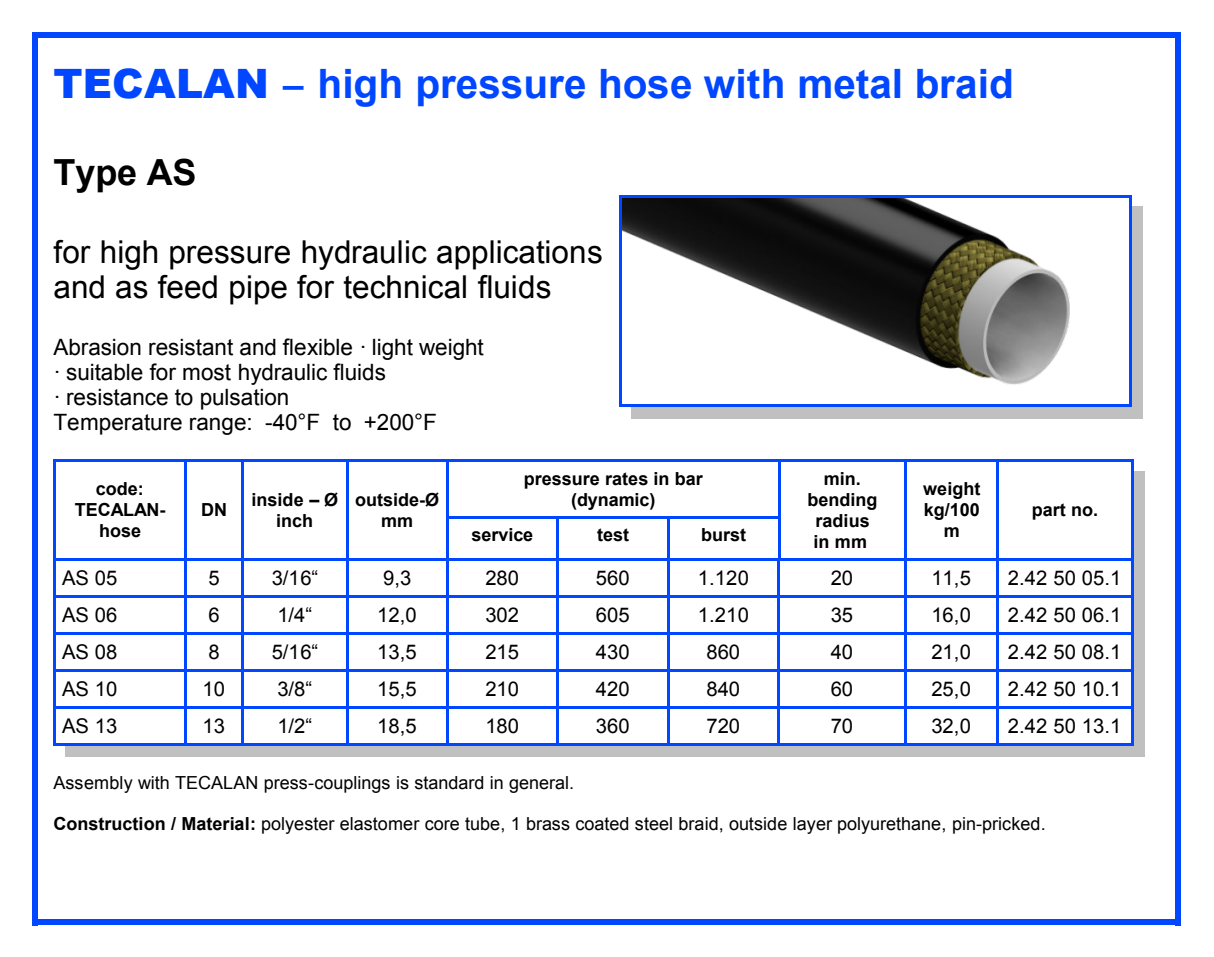
<style>
.page{position:relative;width:1214px;height:957px;background:#fff}
.page>*{position:absolute;margin:0;border:0;box-sizing:border-box;transform-origin:0 0}
.t1{font:700 40.5px "Arial";color:#0047ff}
.t2{font:700 36px "Arial";letter-spacing:-.005em;color:#000}
.t3{font:31.5px/35.3px "Arial";color:#000}
.t4{font:22.5px/24.8px "Arial";color:#000}
.t5{font:20.25px "Arial";color:#000}
.t6{font:18px "Arial";color:#000}
.t7{font:700 18px/20.9px "Arial";color:#000;text-align:center}
.s1{font-weight:900}
.s2{font-weight:700}
</style>
<div class="page">
<div style="left:65px;top:745px;width:1079px;height:12px;background:#c0c0c0"></div>
<div style="left:1132px;top:471px;width:12px;height:275px;background:#c0c0c0"></div>
<div style="left:32px;top:32px;width:6px;height:893px;background:#0047ff"></div>
<div style="left:1174px;top:32px;width:6px;height:893px;background:#0047ff"></div>
<div style="left:32px;top:32px;width:1148px;height:6px;background:#0047ff"></div>
<div style="left:32px;top:919px;width:1148px;height:6px;background:#0047ff"></div>
<hr style="left:54px;top:558px;width:613px;height:2px;background:#0047ff">
<hr style="left:184px;top:459px;width:3px;height:250px;background:#0047ff">
<hr style="left:241px;top:459px;width:2px;height:250px;background:#0047ff">
<hr style="left:346px;top:459px;width:2px;height:250px;background:#0047ff">
<hr style="left:446px;top:459px;width:2px;height:250px;background:#0047ff">
<hr style="left:446px;top:516px;width:332px;height:2px;background:#0047ff">
<hr style="left:556px;top:518px;width:2px;height:191px;background:#0047ff">
<hr style="left:667px;top:518px;width:2px;height:191px;background:#0047ff">
<hr style="left:778px;top:558px;width:126px;height:2px;background:#0047ff">
<hr style="left:778px;top:459px;width:2px;height:101px;background:#0047ff">
<hr style="left:904px;top:459px;width:3px;height:101px;background:#0047ff">
<hr style="left:904px;top:558px;width:92px;height:2px;background:#0047ff">
<hr style="left:996px;top:459px;width:2px;height:101px;background:#0047ff">
<hr style="left:996px;top:558px;width:137px;height:2px;background:#0047ff">
<hr style="left:54px;top:595px;width:613px;height:3px;background:#0047ff">
<hr style="left:667px;top:595px;width:237px;height:3px;background:#0047ff">
<hr style="left:777px;top:560px;width:2px;height:149px;background:#0047ff">
<hr style="left:904px;top:560px;width:2px;height:149px;background:#0047ff">
<hr style="left:904px;top:595px;width:91px;height:3px;background:#0047ff">
<hr style="left:995px;top:560px;width:3px;height:149px;background:#0047ff">
<hr style="left:995px;top:595px;width:138px;height:3px;background:#0047ff">
<hr style="left:54px;top:632px;width:613px;height:2px;background:#0047ff">
<hr style="left:667px;top:632px;width:237px;height:2px;background:#0047ff">
<hr style="left:904px;top:632px;width:91px;height:2px;background:#0047ff">
<hr style="left:995px;top:632px;width:138px;height:2px;background:#0047ff">
<hr style="left:54px;top:669px;width:613px;height:3px;background:#0047ff">
<hr style="left:667px;top:669px;width:237px;height:3px;background:#0047ff">
<hr style="left:904px;top:669px;width:91px;height:3px;background:#0047ff">
<hr style="left:995px;top:669px;width:138px;height:3px;background:#0047ff">
<hr style="left:54px;top:706px;width:613px;height:3px;background:#0047ff">
<hr style="left:667px;top:706px;width:237px;height:3px;background:#0047ff">
<hr style="left:904px;top:706px;width:91px;height:3px;background:#0047ff">
<hr style="left:995px;top:706px;width:138px;height:3px;background:#0047ff">
<hr style="left:184px;top:709px;width:3px;height:37px;background:#0047ff">
<hr style="left:241px;top:709px;width:2px;height:37px;background:#0047ff">
<hr style="left:346px;top:709px;width:2px;height:37px;background:#0047ff">
<hr style="left:446px;top:709px;width:2px;height:37px;background:#0047ff">
<hr style="left:556px;top:709px;width:2px;height:37px;background:#0047ff">
<hr style="left:667px;top:709px;width:2px;height:37px;background:#0047ff">
<hr style="left:777px;top:709px;width:2px;height:37px;background:#0047ff">
<hr style="left:904px;top:709px;width:2px;height:37px;background:#0047ff">
<hr style="left:995px;top:709px;width:3px;height:37px;background:#0047ff">
<hr style="left:667px;top:558px;width:112px;height:2px;background:#0047ff">
<hr style="left:54px;top:459px;width:2px;height:250px;background:#0047ff">
<hr style="left:54px;top:459px;width:850px;height:3px;background:#0047ff">
<hr style="left:904px;top:459px;width:92px;height:3px;background:#0047ff">
<hr style="left:1130px;top:459px;width:3px;height:250px;background:#0047ff">
<hr style="left:996px;top:459px;width:137px;height:3px;background:#0047ff">
<hr style="left:54px;top:709px;width:2px;height:37px;background:#0047ff">
<hr style="left:54px;top:743px;width:613px;height:3px;background:#0047ff">
<hr style="left:667px;top:743px;width:237px;height:3px;background:#0047ff">
<hr style="left:904px;top:743px;width:91px;height:3px;background:#0047ff">
<hr style="left:1130px;top:709px;width:3px;height:37px;background:#0047ff">
<hr style="left:995px;top:743px;width:138px;height:3px;background:#0047ff">
<div style="left:631px;top:407px;width:511px;height:11px;background:#c0c0c0"></div>
<div style="left:1131px;top:207px;width:11px;height:200px;background:#c0c0c0"></div>
<img style="left:621px;top:198px;width:448px;height:187px">
<hr style="left:619px;top:195px;width:2px;height:212px;background:#0047ff">
<hr style="left:1128px;top:195px;width:3px;height:212px;background:#0047ff">
<hr style="left:619px;top:195px;width:512px;height:3px;background:#0047ff">
<hr style="left:619px;top:405px;width:512px;height:2px;background:#0047ff">
<h1 class="t1" style="left:54px;top:69px;width:961px"><span class="s1">TECALAN –</span> high pressure hose with metal braid</h1>
<h2 class="t2" style="left:54px;top:159px;width:144px">Type AS</h2>
<h3 class="t3" style="left:54px;top:237px;width:551px">for high pressure hydraulic applications and as feed pipe for technical fluids</h3>
<p class="t4" style="left:54px;top:337px;width:432px">Abrasion resistant and flexible · light weight · suitable for most hydraulic fluids<br>· resistance to pulsation<br>Temperature range: -40°F to +200°F</p>
<p class="t7" style="left:75px;top:480px;width:92px">code:<br>TECALAN&shy;hose</p>
<p class="t7" style="left:201px;top:501px;width:27px">DN</p>
<p class="t7" style="left:251px;top:491px;width:88px">inside – Ø inch</p>
<p class="t7" style="left:355px;top:491px;width:86px">outside-Ø mm</p>
<p class="t7" style="left:524px;top:469px;width:180px">pressure rates in bar (dynamic)</p>
<p class="t7" style="left:471px;top:526px;width:63px">service</p>
<p class="t7" style="left:597px;top:526px;width:34px">test</p>
<p class="t7" style="left:701px;top:526px;width:46px">burst</p>
<p class="t7" style="left:807px;top:469px;width:71px">min. bending radius in mm</p>
<p class="t7" style="left:923px;top:480px;width:59px">weight kg/100 m</p>
<p class="t7" style="left:1031px;top:501px;width:68px">part no.</p>
<p class="t5" style="left:62px;top:570px;width:57px">AS 05</p>
<p class="t5" style="left:208px;top:570px;width:13px">5</p>
<p class="t5" style="left:272px;top:570px;width:48px">3/16“</p>
<p class="t5" style="left:383px;top:570px;width:30px">9,3</p>
<p class="t5" style="left:485px;top:570px;width:35px">280</p>
<p class="t5" style="left:596px;top:570px;width:35px">560</p>
<p class="t5" style="left:698px;top:570px;width:53px">1.120</p>
<p class="t5" style="left:830px;top:570px;width:24px">20</p>
<p class="t5" style="left:931px;top:570px;width:41px">11,5</p>
<p class="t5" style="left:1007px;top:570px;width:115px">2.42 50 05.1</p>
<p class="t5" style="left:62px;top:607px;width:57px">AS 06</p>
<p class="t5" style="left:208px;top:607px;width:13px">6</p>
<p class="t5" style="left:277px;top:607px;width:36px">1/4“</p>
<p class="t5" style="left:377px;top:607px;width:41px">12,0</p>
<p class="t5" style="left:485px;top:607px;width:35px">302</p>
<p class="t5" style="left:596px;top:607px;width:35px">605</p>
<p class="t5" style="left:698px;top:607px;width:53px">1.210</p>
<p class="t5" style="left:830px;top:607px;width:24px">35</p>
<p class="t5" style="left:931px;top:607px;width:41px">16,0</p>
<p class="t5" style="left:1007px;top:607px;width:115px">2.42 50 06.1</p>
<p class="t5" style="left:62px;top:644px;width:57px">AS 08</p>
<p class="t5" style="left:208px;top:644px;width:13px">8</p>
<p class="t5" style="left:272px;top:644px;width:48px">5/16“</p>
<p class="t5" style="left:377px;top:644px;width:41px">13,5</p>
<p class="t5" style="left:485px;top:644px;width:35px">215</p>
<p class="t5" style="left:596px;top:644px;width:35px">430</p>
<p class="t5" style="left:706px;top:644px;width:35px">860</p>
<p class="t5" style="left:830px;top:644px;width:24px">40</p>
<p class="t5" style="left:931px;top:644px;width:41px">21,0</p>
<p class="t5" style="left:1007px;top:644px;width:115px">2.42 50 08.1</p>
<p class="t5" style="left:62px;top:681px;width:57px">AS 10</p>
<p class="t5" style="left:202px;top:681px;width:24px">10</p>
<p class="t5" style="left:277px;top:681px;width:36px">3/8“</p>
<p class="t5" style="left:377px;top:681px;width:41px">15,5</p>
<p class="t5" style="left:485px;top:681px;width:35px">210</p>
<p class="t5" style="left:596px;top:681px;width:35px">420</p>
<p class="t5" style="left:706px;top:681px;width:35px">840</p>
<p class="t5" style="left:830px;top:681px;width:24px">60</p>
<p class="t5" style="left:931px;top:681px;width:41px">25,0</p>
<p class="t5" style="left:1007px;top:681px;width:115px">2.42 50 10.1</p>
<p class="t5" style="left:62px;top:718px;width:57px">AS 13</p>
<p class="t5" style="left:202px;top:718px;width:24px">13</p>
<p class="t5" style="left:277px;top:718px;width:36px">1/2“</p>
<p class="t5" style="left:377px;top:718px;width:41px">18,5</p>
<p class="t5" style="left:485px;top:718px;width:35px">180</p>
<p class="t5" style="left:596px;top:718px;width:35px">360</p>
<p class="t5" style="left:706px;top:718px;width:35px">720</p>
<p class="t5" style="left:830px;top:718px;width:24px">70</p>
<p class="t5" style="left:931px;top:718px;width:41px">32,0</p>
<p class="t5" style="left:1007px;top:718px;width:115px">2.42 50 13.1</p>
<p class="t6" style="left:54px;top:776px;width:522px">Assembly with TECALAN press-couplings is standard in general.</p>
<p class="t6" style="left:54px;top:817px;width:993px"><span class="s2">Construction / Material:</span> polyester elastomer core tube, 1 brass coated steel braid, outside layer polyurethane, pin-pricked.</p>
</div>
